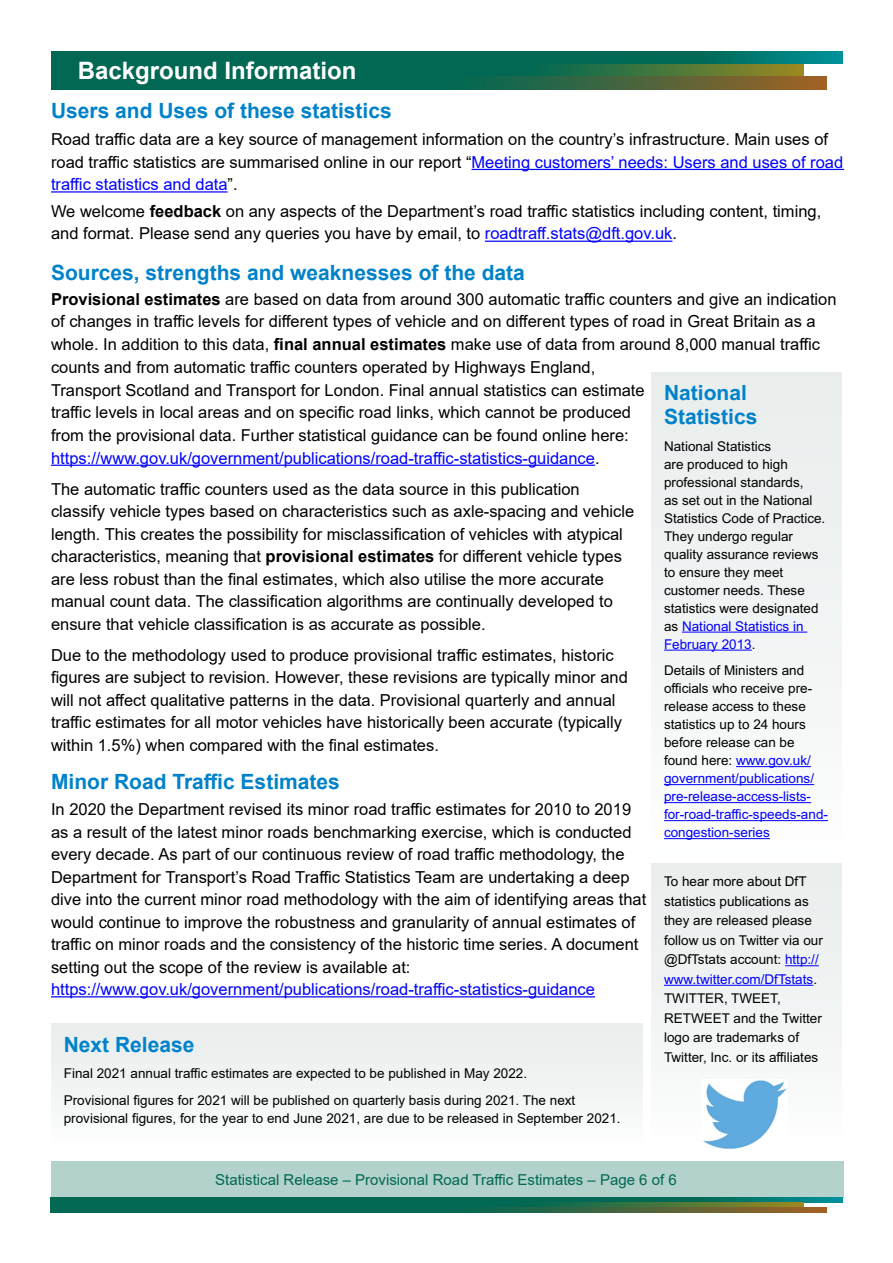
<style>
.page{position:relative;width:893px;height:1263px;background:#fff}
.page>*{position:absolute;margin:0;border:0;box-sizing:border-box;transform-origin:0 0}
.t1{font:700 24px "Arial";color:#fff}
.t2{font:700 21px "Arial";color:#0082ca}
.t3{font:21px "Arial Bold MT2";color:#0082ca}
.Front_page_main_text{font:16.5px/22.5px "Arial";color:#000}
.Front_page_main_text-2{font:16.5px "Arial MT2";color:#000}
.Front_page_main_text-3{font:16.5px "Arial";color:#00f}
.t4{font:15px "Arial";color:#006853}
.t5{font:13.5px/18px "Arial MT2";color:#000}
.t6{font:13.5px/26.5px "Arial";color:#000}
.t7{font:13.5px "Arial";color:#00f}
.t8{font:13.5px "Arial MT2";color:#00f}
.s1{font-family:"Arial MT2";color:#00f}
.s2{color:#00f}
.s3{font-family:"Arial MT2"}
.s4{font-weight:700}
.s5{font-family:"Arial";color:#00f}
</style>
<div class="page">
<div style="left:51px;top:1161px;width:792px;height:36px;background:#b3d2cb"></div>
<svg style="left:50px;top:1197px;width:792px;height:5px;background:#006b59"></svg>
<svg style="left:50px;top:1202px;width:753px;height:5px;background:#1b6d4a"></svg>
<svg style="left:50px;top:1207px;width:777px;height:6px;background:#256647"></svg>
<div style="left:51px;top:1024px;width:591px;height:122px;background:#f1f4f4"></div>
<div style="left:651px;top:372px;width:191px;height:491px;background:#f1f4f4"></div>
<hr style="left:682px;top:632px;width:125px;height:1px;background:#00f">
<hr style="left:664px;top:650px;width:88px;height:1px;background:#00f">
<hr style="left:736px;top:766px;width:75px;height:1px;background:#00f">
<hr style="left:664px;top:784px;width:150px;height:1px;background:#00f">
<hr style="left:664px;top:802px;width:147px;height:1px;background:#00f">
<hr style="left:664px;top:820px;width:164px;height:1px;background:#00f">
<hr style="left:664px;top:838px;width:106px;height:1px;background:#00f">
<hr style="left:472px;top:169px;width:372px;height:1px;background:#00f">
<hr style="left:51px;top:191px;width:177px;height:2px;background:#00f">
<hr style="left:485px;top:241px;width:187px;height:1px;background:#00f">
<div style="left:651px;top:864px;width:191px;height:285px;background:#f0f3f3"></div>
<hr style="left:785px;top:965px;width:34px;height:1px;background:#00f">
<hr style="left:664px;top:985px;width:149px;height:1px;background:#00f">
<svg style="left:51px;top:64px;width:752px;height:13px;background:#1b6d4a"></svg>
<svg style="left:51px;top:51px;width:791px;height:13px;background:#006b59"></svg>
<svg style="left:51px;top:77px;width:776px;height:12px;background:#256647"></svg>
<hr style="left:51px;top:465px;width:544px;height:1px;background:#00f">
<hr style="left:51px;top:996px;width:544px;height:1px;background:#00f">
<img style="left:701px;top:1079px;width:87px;height:70px">
<p class="t1" style="left:78px;top:54px;width:280px">Background Information</p>
<p class="t2" style="left:51px;top:96px;width:342px">Users and Uses of these statistics</p>
<p class="Front_page_main_text" style="left:51px;top:128px;width:779px">Road traffic data are a key source of management information on the country’s infrastructure. Main uses of</p>
<p class="Front_page_main_text" style="left:51px;top:151px;width:794px">road traffic statistics are summarised online in our report “<span class="s1">Meeting customers’ needs: Users and uses of road</span></p>
<p class="Front_page_main_text" style="left:51px;top:171px;width:772px;line-height:26.7px"><span class="s2">traffic statistics and data</span><span class="s3">”.<br>We welcome</span> <span class="s4">feedback</span> on any aspects of the Department’s road traffic statistics including content, timing,</p>
<p class="Front_page_main_text-2" style="left:51px;top:222px;width:628px">and format. Please send any queries you have by email, to <span class="s5">roadtraff.stats@dft.gov.uk</span>.</p>
<p class="t2" style="left:51px;top:257px;width:475px">Sources, strengths and weaknesses of the data</p>
<p class="Front_page_main_text" style="left:51px;top:288px;width:787px"><span class="s4">Provisional estimates</span> are based on data from around 300 automatic traffic counters and give an indication of changes in traffic levels for different types of vehicle and on different types of road in Great Britain as a <span class="s3">whole. In addition to this data,</span> <span class="s4">final annual estimates</span> make use of data from around 8,000 manual traffic counts and from automatic traffic counters operated by Highways England,<br><span class="s3">Transport Scotland and Transport for London. Final annual statistics can estimate<br></span>traffic levels in local areas and on specific road links, which cannot be produced<br><span class="s3">from the provisional data. Further statistical guidance can be found online here: </span><span class="s2">https://www.gov.uk/government/publications/road-traffic-statistics-guidance</span><span class="s3">.</span></p>
<p class="Front_page_main_text" style="left:51px;top:477px;width:585px">The automatic traffic counters used as the data source in this publication classify vehicle types based on characteristics such as axle-spacing and vehicle length. This creates the possibility for misclassification of vehicles with atypical <span class="s3">characteristics, meaning that</span> <span class="s4">provisional estimates</span> for different vehicle types are less robust than the final estimates, which also utilise the more accurate manual count data. The classification algorithms are continually developed to ensure that vehicle classification is as accurate as possible.</p>
<p class="Front_page_main_text" style="left:51px;top:643px;width:578px">Due to the methodology used to produce provisional traffic estimates, historic figures are subject to revision. However, these revisions are typically minor and will not affect qualitative patterns in the data. Provisional quarterly and annual traffic estimates for all motor vehicles have historically been accurate (typically within 1.5%) when compared with the final estimates.</p>
<p class="t2" style="left:51px;top:767px;width:290px">Minor Road Traffic Estimates</p>
<p class="Front_page_main_text" style="left:51px;top:798px;width:597px">In 2020 the Department revised its minor road traffic estimates for 2010 to 2019 as a result of the latest minor roads benchmarking exercise, which is conducted every decade. As part of our continuous review of road traffic methodology, the Department for Transport’s Road Traffic Statistics Team are undertaking a deep <span class="s3">dive into the current minor road methodology with the aim of identifying areas that would continue to improve the robustness and granularity of annual estimates of </span>traffic on minor roads and the consistency of the historic time series. A document</p>
<p class="Front_page_main_text-2" style="left:51px;top:955px;width:361px">setting out the scope of the review is available at:</p>
<p class="Front_page_main_text-3" style="left:51px;top:978px;width:545px">https://www.gov.uk/government/publications/road-traffic-statistics-guidance</p>
<p class="t3" style="left:664px;top:378px;width:84px">National</p>
<p class="t2" style="left:664px;top:402px;width:95px">Statistics</p>
<p class="t5" style="left:664px;top:437px;width:163px">National Statistics<br>are produced to high professional standards,<br>as set out in the National<br>Statistics Code of Practice.<br>They undergo regular quality assurance reviews to ensure they meet customer needs. These statistics were designated as <span class="s2">National Statistics in<br>February 2013</span>.</p>
<p class="t5" style="left:664px;top:661px;width:142px">Details of Ministers and</p>
<p class="t6" style="left:664px;top:675px;width:150px">officials who receive pre-</p>
<p class="t5" style="left:664px;top:697px;width:152px">release access to these statistics up to 24 hours before release can be found here: <span class="s2">www.gov.uk/ government/publications/ pre-release-access-lists-</span></p>
<p class="t7" style="left:664px;top:805px;width:165px">for-road-traffic-speeds-and-</p>
<p class="t8" style="left:664px;top:823px;width:107px">congestion-series</p>
<p class="t5" style="left:664px;top:872px;width:160px;line-height:19.5px">To hear more about DfT statistics publications as they are released please follow us on Twitter via our</p>
<p class="t6" style="left:664px;top:946px;width:156px">@DfTstats account: <span class="s1">http://</span></p>
<p class="t5" style="left:664px;top:969px;width:159px;line-height:19.5px"><span class="s2">www.twitter.com/DfTstats</span>.<br>TWITTER, TWEET,<br>RETWEET and the Twitter logo are trademarks of</p>
<p class="t6" style="left:664px;top:1044px;width:156px">Twitter, Inc. or its affiliates</p>
<p class="t2" style="left:64px;top:1030px;width:132px">Next Release</p>
<p class="t6" style="left:64px;top:1060px;width:513px">Final 2021 annual traffic estimates are expected to be published in May 2022.<br>Provisional figures for 2021 will be published on quarterly basis during 2021. The next</p>
<p class="t6" style="left:64px;top:1105px;width:558px">provisional figures, for the year to end June 2021, are due to be released in September 2021.</p>
<p class="t4" style="left:215px;top:1169px;width:463px">Statistical Release – Provisional Road Traffic Estimates – Page 6 of 6</p>
</div>
